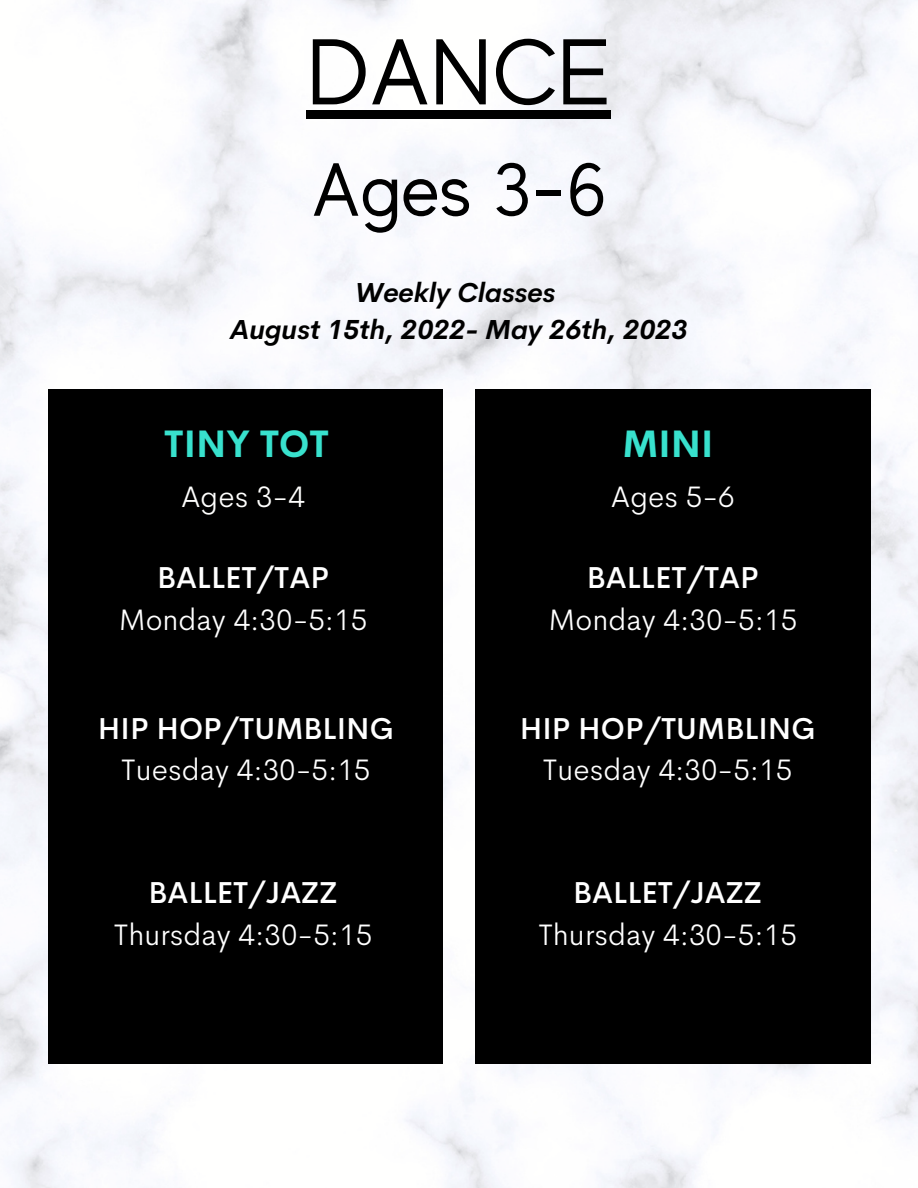
<style>
.page{position:relative;width:918px;height:1188px;background:#fff}
.page>*{position:absolute;margin:0;border:0;box-sizing:border-box;transform-origin:0 0}
.t1{font:93px "MADE Evolve Sans";color:#000}
.t2{font:75px "MADE Evolve Sans";color:#000}
.t3{font:700 37.5px "Cerebri Sans";color:#38e1cd}
.t4{font:300 30px "Cerebri Sans";color:#fff}
.t5{font:500 30px "Cerebri Sans";color:#fff}
.t6{font:300 30px "Cerebri Sans";color:#fffffe}
.t7{font:italic 700 27px "Cerebri Sans";color:#000}
</style>
<div class="page">
<img style="left:0;top:0;width:918px;height:1188px">
<div style="left:48px;top:389px;width:395px;height:675px;background:#000"></div>
<div style="left:307px;top:110px;width:304px;height:9px;background:#000"></div>
<div style="left:475px;top:389px;width:396px;height:675px;background:#000"></div>
<p class="t1" style="left:307px;top:21px;width:306px">DANCE</p>
<p class="t2" style="left:312px;top:148px;width:297px">Ages 3-6</p>
<p class="t7" style="left:355px;top:275px;width:202px">Weekly Classes</p>
<p class="t7" style="left:230px;top:312px;width:459px">August 15th, 2022- May 26th, 2023</p>
<p class="t3" style="left:164px;top:420px;width:166px">TINY TOT</p>
<p class="t3" style="left:623px;top:420px;width:93px">MINI</p>
<p class="t6" style="left:181px;top:477px;width:125px">Ages 3-4</p>
<p class="t5" style="left:157px;top:558px;width:173px">BALLET/TAP</p>
<p class="t4" style="left:119px;top:600px;width:250px">Monday 4:30-5:15</p>
<p class="t5" style="left:98px;top:709px;width:297px">HIP HOP/TUMBLING</p>
<p class="t4" style="left:121px;top:750px;width:251px">Tuesday 4:30-5:15</p>
<p class="t5" style="left:149px;top:873px;width:190px">BALLET/JAZZ</p>
<p class="t4" style="left:114px;top:915px;width:260px">Thursday 4:30-5:15</p>
<p class="t4" style="left:611px;top:477px;width:125px">Ages 5-6</p>
<p class="t5" style="left:587px;top:558px;width:173px">BALLET/TAP</p>
<p class="t4" style="left:549px;top:600px;width:250px">Monday 4:30-5:15</p>
<p class="t5" style="left:520px;top:709px;width:297px">HIP HOP/TUMBLING</p>
<p class="t4" style="left:543px;top:750px;width:251px">Tuesday 4:30-5:15</p>
<p class="t5" style="left:573px;top:873px;width:190px">BALLET/JAZZ</p>
<p class="t4" style="left:538px;top:915px;width:260px">Thursday 4:30-5:15</p>
</div>
